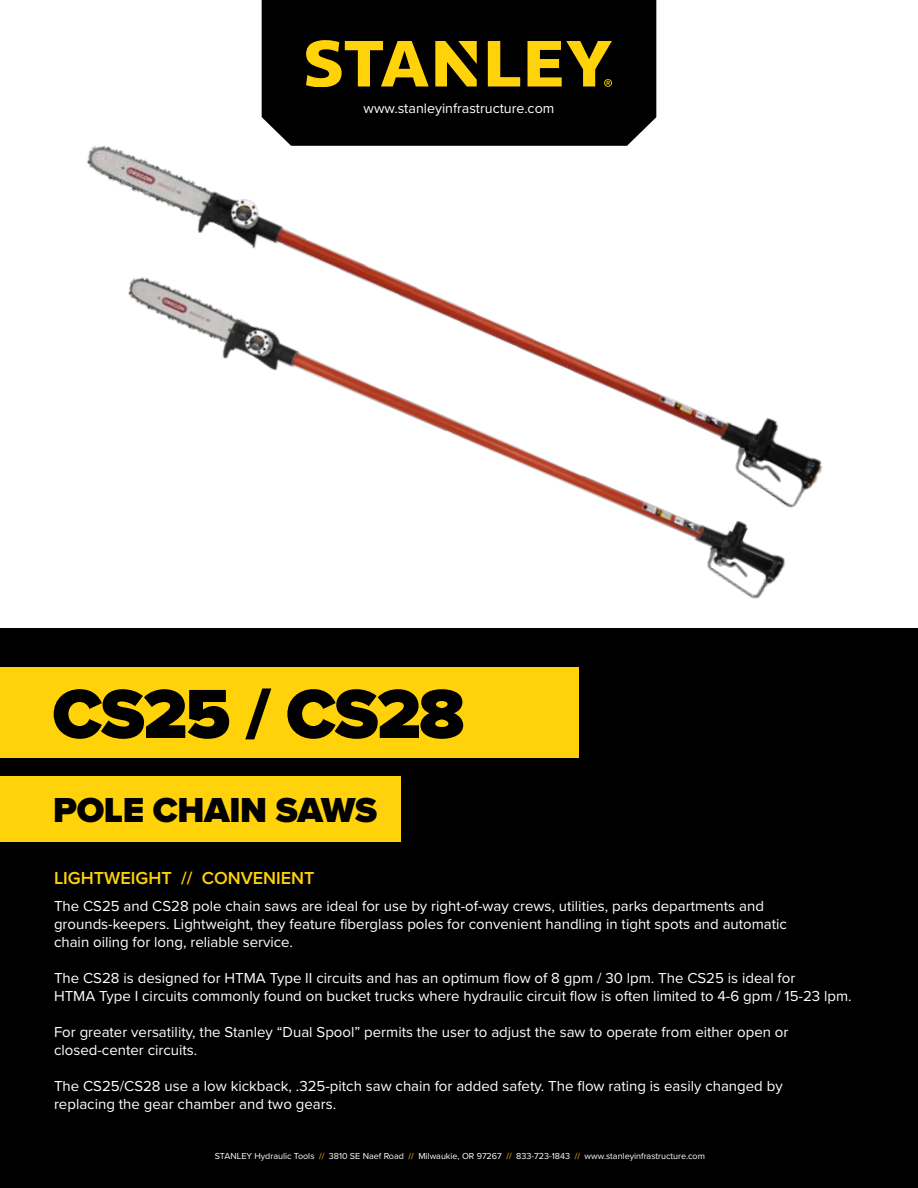
<style>
.page{position:relative;width:918px;height:1188px;background:#fff}
.page>*{position:absolute;margin:0;border:0;box-sizing:border-box;transform-origin:0 0}
.t1{font:900 72px "Proxima Nova";letter-spacing:-.025em;color:#000}
.t2{font:900 36px "Proxima Nova";letter-spacing:-.01em;color:#000}
.t3{font:600 18px "Proxima Nova";color:#ffd20a}
.t4{font:15px/18px "Proxima Nova";color:#fff}
.t5{font:14.25px "Proxima Nova";color:#fff}
.t6{font:9px "Proxima Nova";color:#fff}
.s1{color:#ffd20a}
</style>
<div class="page">
<div style="left:0;top:629px;width:918px;height:559px;background:#000"></div>
<div style="left:0;top:777px;width:401px;height:65px;background:#ffd20a"></div>
<div style="left:0;top:667px;width:579px;height:91px;background:#ffd20a"></div>
<div style="left:262px;top:0;width:394px;height:75px;background:#000"></div>
<svg style="left:306px;top:40px;width:306px;height:35px;background:#786304"></svg>
<img style="left:58px;top:558px;width:770px;height:71px">
<img style="left:87px;top:75px;width:736px;height:483px">
<p class="t5" style="left:364px;top:98px;width:192px">www.stanleyinfrastructure.com</p>
<h1 class="t1" style="left:52px;top:660px;width:414px">CS25 / CS28</h1>
<h2 class="t2" style="left:53px;top:783px;width:325px">POLE CHAIN SAWS</h2>
<p class="t3" style="left:54px;top:865px;width:262px">LIGHTWEIGHT // CONVENIENT</p>
<p class="t4" style="left:54px;top:896px;width:735px">The CS25 and CS28 pole chain saws are ideal for use by right-of-way crews, utilities, parks departments and grounds-keepers. Lightweight, they feature fiberglass poles for convenient handling in tight spots and automatic chain oiling for long, reliable service.</p>
<p class="t4" style="left:54px;top:968px;width:799px">The CS28 is designed for HTMA Type II circuits and has an optimum flow of 8 gpm / 30 lpm. The CS25 is ideal for<br>HTMA Type I circuits commonly found on bucket trucks where hydraulic circuit flow is often limited to 4-6 gpm / 15-23 lpm.</p>
<p class="t4" style="left:54px;top:1022px;width:736px">For greater versatility, the Stanley “Dual Spool” permits the user to adjust the saw to operate from either open or closed-center circuits.</p>
<p class="t4" style="left:54px;top:1076px;width:730px">The CS25/CS28 use a low kickback, .325-pitch saw chain for added safety. The flow rating is easily changed by replacing the gear chamber and two gears.</p>
<p class="t6" style="left:215px;top:1149px;width:492px">STANLEY Hydraulic Tools <span class="s1">//</span> 3810 SE Naef Road <span class="s1">//</span> Milwaukie, OR 97267 <span class="s1">//</span> 833-723-1843 <span class="s1">//</span> www.stanleyinfrastructure.com</p>
</div>
